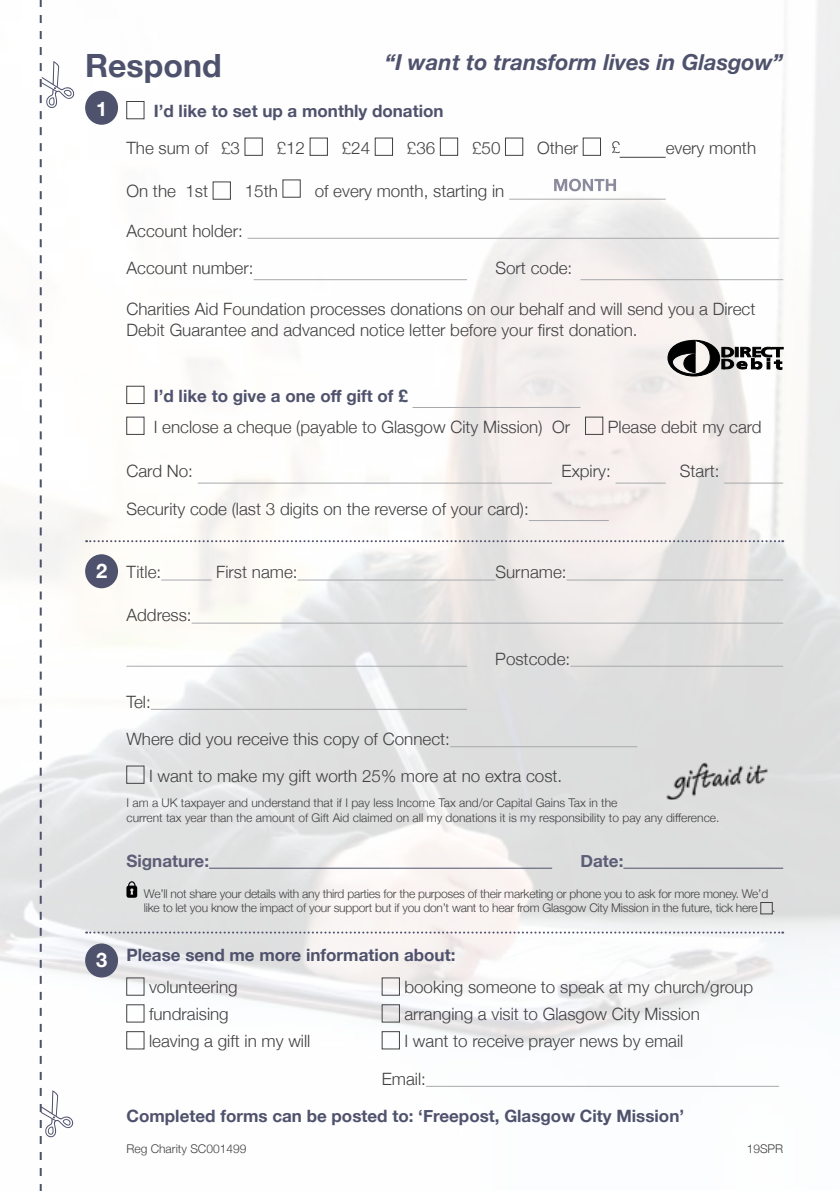
<style>
.page{position:relative;width:840px;height:1191px;background:#fff}
.page>*{position:absolute;margin:0;border:0;box-sizing:border-box;transform-origin:0 0}
.t1{font:700 32px "Helvetica Neue";color:#4f526c}
.t2{font:italic 700 22px "Helvetica Neue";color:#4f526c}
.t3{font:700 20px "Helvetica Neue";color:#fff}
.t4{font:300 17px/20.4px "Helvetica Neue";color:#414042}
.t5{font:700 17px "Helvetica Neue";color:#4f526c}
.t6{font:700 17px "Helvetica Neue";color:#5c5d76}
.t7{font:300 12px/14.4px "Helvetica Neue";letter-spacing:-.02em;color:#414042}
.t8{font:300 12px/14.4px "Helvetica Neue";color:#414042}
</style>
<div class="page">
<img style="left:0;top:0;width:839px;height:1191px">
<svg style="left:40px;top:0;width:34px;height:1191px"></svg>
<div style="left:85px;top:91px;width:33px;height:34px;background:#4f526c;border-radius:50%"></div>
<svg style="left:86px;top:540px;width:696px;height:2px"></svg>
<svg style="left:86px;top:931px;width:696px;height:2px"></svg>
<hr style="left:619px;top:157px;width:46px;height:1px;background:#414042">
<hr style="left:509px;top:199px;width:156px;height:1px;background:#a7a9ac">
<hr style="left:247px;top:238px;width:531px;height:1px;background:#a7a9ac">
<hr style="left:253px;top:279px;width:213px;height:1px;background:#a7a9ac">
<hr style="left:580px;top:279px;width:202px;height:1px;background:#a7a9ac">
<hr style="left:412px;top:407px;width:168px;height:1px;background:#a7a9ac">
<hr style="left:198px;top:483px;width:354px;height:1px;background:#a7a9ac">
<hr style="left:615px;top:483px;width:50px;height:1px;background:#a7a9ac">
<hr style="left:723px;top:483px;width:59px;height:1px;background:#a7a9ac">
<hr style="left:528px;top:520px;width:80px;height:1px;background:#a7a9ac">
<hr style="left:161px;top:579px;width:50px;height:1px;background:#a7a9ac">
<hr style="left:297px;top:579px;width:198px;height:1px;background:#a7a9ac">
<hr style="left:566px;top:579px;width:216px;height:1px;background:#a7a9ac">
<hr style="left:192px;top:623px;width:590px;height:1px;background:#a7a9ac">
<hr style="left:126px;top:666px;width:340px;height:1px;background:#a7a9ac">
<hr style="left:570px;top:666px;width:212px;height:1px;background:#a7a9ac">
<hr style="left:151px;top:709px;width:315px;height:1px;background:#a7a9ac">
<hr style="left:449px;top:746px;width:188px;height:1px;background:#a7a9ac">
<hr style="left:209px;top:868px;width:343px;height:1px;background:#4f526c">
<hr style="left:623px;top:868px;width:159px;height:1px;background:#4f526c">
<hr style="left:426px;top:1086px;width:352px;height:1px;background:#a7a9ac">
<div style="left:126px;top:101px;width:18px;height:18px;border:1px solid #414042"></div>
<div style="left:310px;top:138px;width:17px;height:18px;border:1px solid #414042"></div>
<div style="left:375px;top:138px;width:17px;height:18px;border:1px solid #414042"></div>
<div style="left:440px;top:138px;width:17px;height:18px;border:1px solid #414042"></div>
<div style="left:505px;top:138px;width:17px;height:18px;border:1px solid #414042"></div>
<div style="left:582px;top:138px;width:18px;height:18px;border:1px solid #414042"></div>
<div style="left:126px;top:386px;width:18px;height:18px;border:1px solid #414042"></div>
<div style="left:126px;top:417px;width:18px;height:17px;border:1px solid #414042"></div>
<div style="left:126px;top:766px;width:18px;height:17px;border:1px solid #414042"></div>
<svg style="left:126px;top:881px;width:11px;height:16px"></svg>
<div style="left:760px;top:902px;width:12px;height:12px;border:1px solid #414042"></div>
<div style="left:126px;top:977px;width:18px;height:18px;border:1px solid #414042"></div>
<div style="left:126px;top:1004px;width:18px;height:18px;border:1px solid #414042"></div>
<div style="left:381px;top:1004px;width:18px;height:18px;border:1px solid #414042"></div>
<div style="left:126px;top:1031px;width:18px;height:18px;border:1px solid #414042"></div>
<svg style="left:611px;top:141px;width:8px;height:12px"></svg>
<svg style="left:553px;top:179px;width:62px;height:12px"></svg>
<svg style="left:667px;top:340px;width:115px;height:36px"></svg>
<div style="left:85px;top:554px;width:33px;height:34px;background:#4f526c;border-radius:50%"></div>
<img style="left:652px;top:756px;width:130px;height:43px">
<div style="left:85px;top:943px;width:33px;height:34px;background:#4f526c;border-radius:50%"></div>
<h1 class="t1" style="left:85px;top:41px;width:138px">Respond</h1>
<p class="t2" style="left:384px;top:45px;width:400px">“I want to transform lives in Glasgow”</p>
<p class="t3" style="left:96px;top:93px;width:13px">1</p>
<p class="t5" style="left:154px;top:98px;width:291px">I’d like to set up a monthly donation</p>
<p class="t4" style="left:126px;top:136px;width:115px">The sum of £3</p>
<p class="t4" style="left:276px;top:136px;width:30px">£12</p>
<p class="t4" style="left:341px;top:136px;width:30px">£24</p>
<p class="t4" style="left:407px;top:136px;width:30px">£36</p>
<p class="t4" style="left:472px;top:136px;width:30px">£50</p>
<p class="t4" style="left:537px;top:136px;width:42px">Other</p>
<p class="t4" style="left:665px;top:136px;width:92px">every month</p>
<p class="t4" style="left:126px;top:180px;width:83px">On the 1st</p>
<p class="t4" style="left:245px;top:180px;width:35px">15th</p>
<p class="t4" style="left:314px;top:180px;width:191px">of every month, starting in</p>
<p class="t4" style="left:126px;top:219px;width:118px">Account holder:</p>
<p class="t4" style="left:126px;top:256px;width:128px">Account number:</p>
<p class="t4" style="left:495px;top:256px;width:78px">Sort code:</p>
<p class="t4" style="left:126px;top:298px;width:630px">Charities Aid Foundation processes donations on our behalf and will send you a Direct<br>Debit Guarantee and advanced notice letter before your first donation.</p>
<p class="t3" style="left:96px;top:555px;width:13px">2</p>
<p class="t3" style="left:96px;top:944px;width:13px">3</p>
<p class="t5" style="left:154px;top:382px;width:255px">I’d like to give a one off gift of £</p>
<p class="t4" style="left:154px;top:415px;width:417px">I enclose a cheque (payable to Glasgow City Mission) Or</p>
<p class="t4" style="left:607px;top:415px;width:155px">Please debit my card</p>
<p class="t4" style="left:126px;top:460px;width:68px">Card No:</p>
<p class="t4" style="left:561px;top:460px;width:51px">Expiry:</p>
<p class="t4" style="left:679px;top:460px;width:41px">Start:</p>
<p class="t4" style="left:126px;top:497px;width:403px">Security code (last 3 digits on the reverse of your card):</p>
<p class="t4" style="left:126px;top:561px;width:36px">Title:</p>
<p class="t4" style="left:216px;top:561px;width:83px">First name:</p>
<p class="t4" style="left:495px;top:561px;width:73px">Surname:</p>
<p class="t4" style="left:126px;top:604px;width:67px">Address:</p>
<p class="t4" style="left:495px;top:647px;width:76px">Postcode:</p>
<p class="t4" style="left:126px;top:690px;width:26px">Tel:</p>
<p class="t4" style="left:149px;top:719px;width:414px;line-height:36.6px;text-indent:-23px">Where did you receive this copy of Connect:<br>I want to make my gift worth 25% more at no extra cost.</p>
<p class="t8" style="left:126px;top:795px;width:594px">I am a UK taxpayer and understand that if I pay less Income Tax and/or Capital Gains Tax in the<br>current tax year than the amount of Gift Aid claimed on all my donations it is my responsibility to pay any difference.</p>
<p class="t6" style="left:126px;top:847px;width:84px">Signature:</p>
<p class="t6" style="left:580px;top:847px;width:44px">Date:</p>
<p class="t7" style="left:144px;top:885px;width:633px">We’ll not share your details with any third parties for the purposes of their marketing or phone you to ask for more money. We’d like to let you know the impact of your support but if you don’t want to hear from Glasgow City Mission in the future, tick here .</p>
<p class="t5" style="left:126px;top:941px;width:330px">Please send me more information about:</p>
<p class="t4" style="left:149px;top:976px;width:90px">volunteering</p>
<p class="t4" style="left:404px;top:976px;width:350px">booking someone to speak at my church/group</p>
<p class="t4" style="left:149px;top:1002px;width:81px">fundraising</p>
<p class="t4" style="left:404px;top:1002px;width:297px">arranging a visit to Glasgow City Mission</p>
<p class="t4" style="left:149px;top:1029px;width:163px">leaving a gift in my will</p>
<p class="t4" style="left:404px;top:1029px;width:280px">I want to receive prayer news by email</p>
<p class="t4" style="left:381px;top:1067px;width:46px">Email:</p>
<p class="t5" style="left:126px;top:1102px;width:559px">Completed forms can be posted to: ‘Freepost, Glasgow City Mission’</p>
<p class="t8" style="left:126px;top:1141px;width:121px">Reg Charity SC001499</p>
<p class="t7" style="left:746px;top:1141px;width:38px">19SPR</p>
</div>
